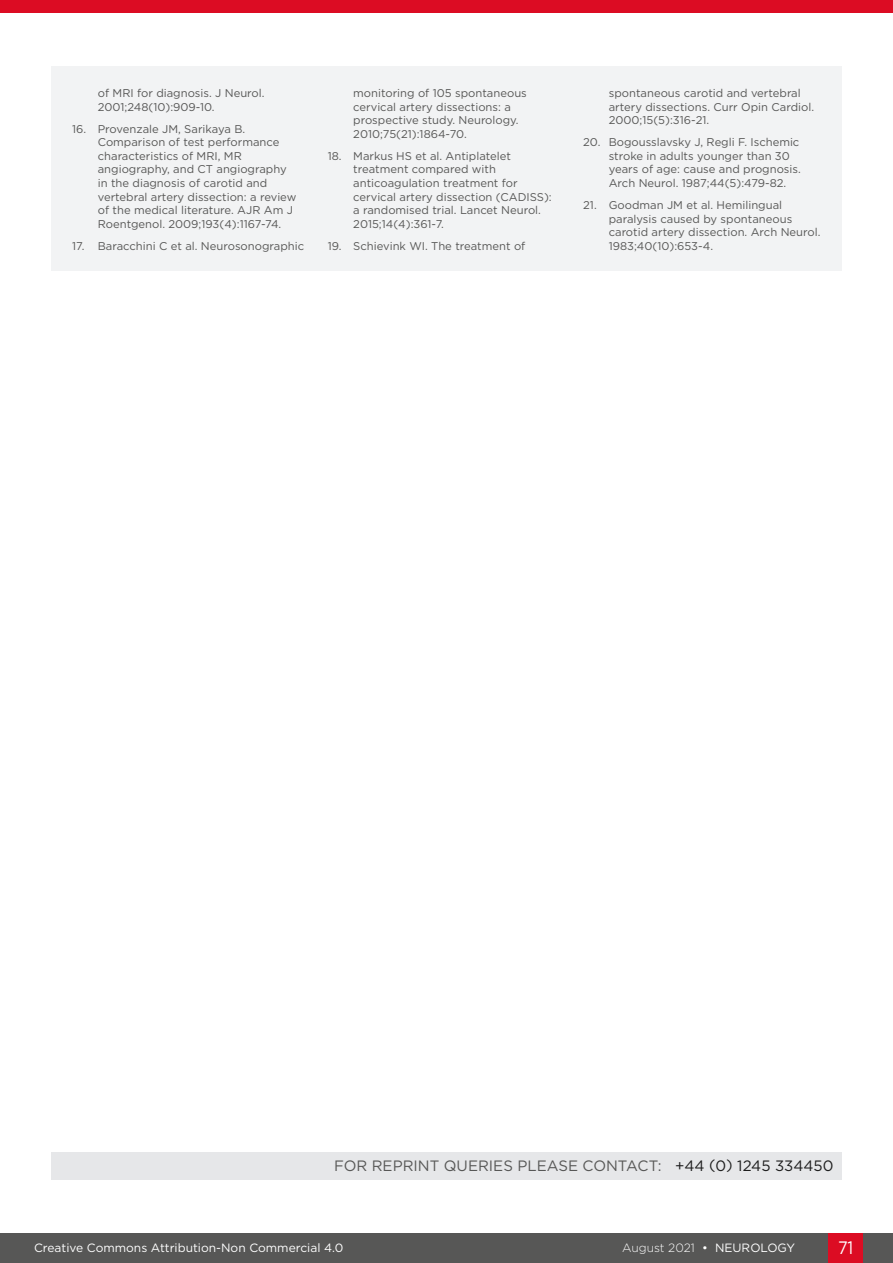
<style>
.page{position:relative;width:893px;height:1263px;background:#fff}
.page>*{position:absolute;margin:0;border:0;box-sizing:border-box;transform-origin:0 0}
.t1{font:18px "Gotham";color:#fff;scale:.9 1}
.Banner_Body_Text{font:15px "Gotham";color:#575756}
.t2{font:12px "Gotham";color:#fff}
.t3{font:300 12px "Gotham";color:#fff}
.t4{font:11.25px/13.5px "Gotham";color:#575756}
.s1{color:#1d1d1d}
.s2{font-weight:400}
</style>
<div class="page">
<div style="left:0;top:1233px;width:893px;height:30px;background:#575756"></div>
<div style="left:829px;top:1233px;width:34px;height:30px;background:#dc0c23"></div>
<div style="left:0;top:0;width:893px;height:13px;background:#dc0c23"></div>
<div style="left:51px;top:67px;width:791px;height:204px;background:#f2f3f4"></div>
<div style="left:51px;top:1152px;width:791px;height:27px;background:#e6e7e9"></div>
<p class="t4" style="left:98px;top:86px;width:168px">of MRI for diagnosis. J Neurol.<br>2001;248(10):909-10.</p>
<p class="t4" style="left:98px;top:122px;width:200px;text-indent:-26px">16. Provenzale JM, Sarikaya B.<br>Comparison of test performance characteristics of MRI, MR angiography, and CT angiography in the diagnosis of carotid and vertebral artery dissection: a review of the medical literature. AJR Am J<br>Roentgenol. 2009;193(4):1167-74.</p>
<p class="t4" style="left:72px;top:239px;width:233px">17. Baracchini C et al. Neurosonographic</p>
<p class="t4" style="left:353px;top:86px;width:175px">monitoring of 105 spontaneous cervical artery dissections: a prospective study. Neurology.<br>2010;75(21):1864-70.</p>
<p class="t4" style="left:353px;top:149px;width:200px;text-indent:-26px">18. Markus HS et al. Antiplatelet treatment compared with anticoagulation treatment for cervical artery dissection (CADISS): a randomised trial. Lancet Neurol.<br>2015;14(4):361-7.</p>
<p class="t4" style="left:328px;top:239px;width:199px">19. Schievink WI. The treatment of</p>
<p class="t4" style="left:609px;top:86px;width:207px">spontaneous carotid and vertebral artery dissections. Curr Opin Cardiol.<br>2000;15(5):316-21.</p>
<p class="t4" style="left:609px;top:135px;width:194px;text-indent:-26px">20. Bogousslavsky J, Regli F. Ischemic stroke in adults younger than 30 years of age: cause and prognosis.<br>Arch Neurol. 1987;44(5):479-82.</p>
<p class="t4" style="left:609px;top:198px;width:213px;text-indent:-26px">21. Goodman JM et al. Hemilingual paralysis caused by spontaneous carotid artery dissection. Arch Neurol.<br>1983;40(10):653-4.</p>
<p class="Banner_Body_Text" style="left:334px;top:1156px;width:501px">FOR REPRINT QUERIES PLEASE CONTACT: <span class="s1">+44 (0) 1245 334450</span></p>
<p class="t2" style="left:34px;top:1240px;width:311px">Creative Commons Attribution-Non Commercial 4.0</p>
<p class="t3" style="left:622px;top:1240px;width:175px">August 2021 <span class="s2">• NEUROLOGY</span></p>
<h1 class="t1" style="left:838px;top:1236px;width:18px">71</h1>
</div>
